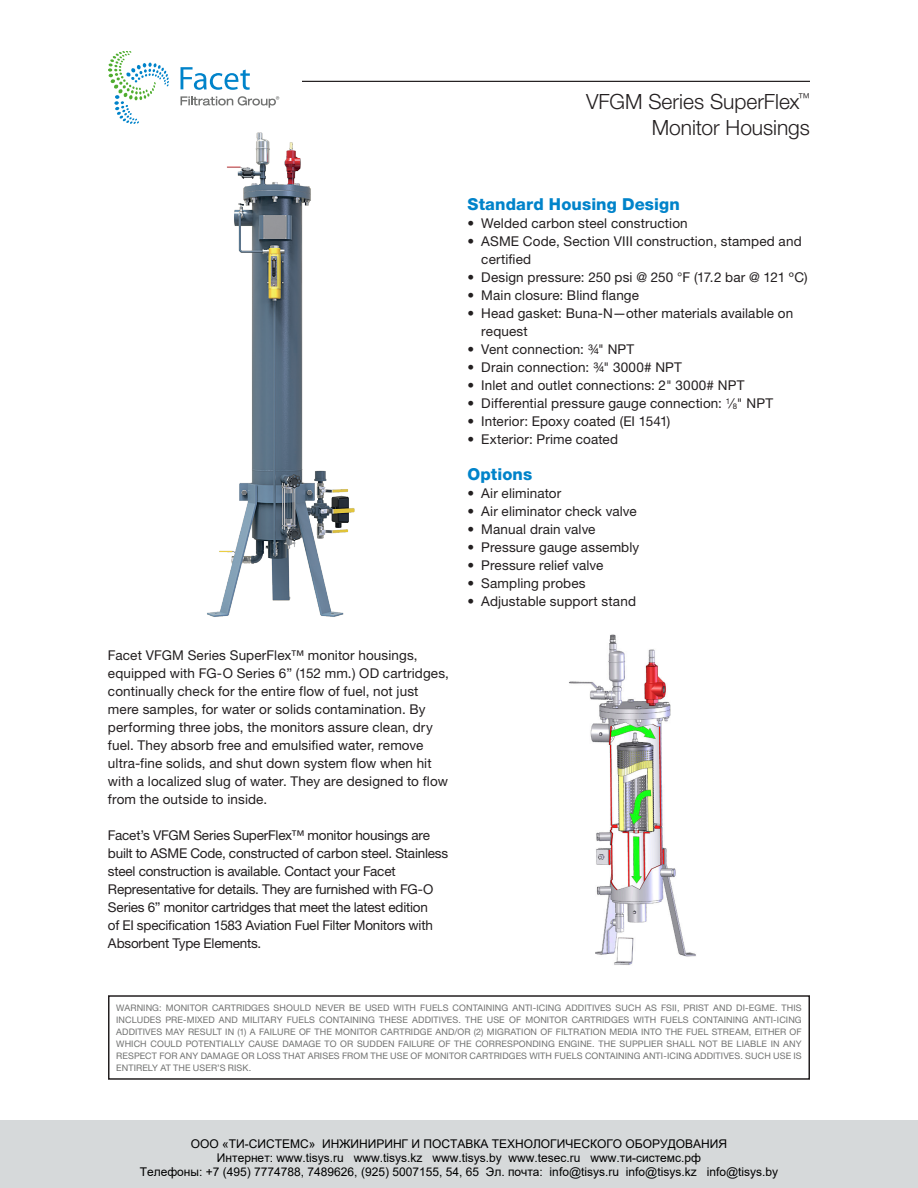
<style>
.page{position:relative;width:918px;height:1188px;background:#fff}
.page>*{position:absolute;margin:0;border:0;box-sizing:border-box;transform-origin:0 0}
.t1{font:300 21px/25.5px "Helvetica Neue LT Std";color:#231f20;text-align:right}
.t2{font:800 16.5px "Helvetica Neue";letter-spacing:.01em;color:#0083ca}
.t3{font:13.5px/18px "Helvetica Neue";letter-spacing:-.005em;color:#231f20}
.t4{font:13.5px/18px "Helvetica Neue LT Std";letter-spacing:.01em;color:#231f20}
.t5{font:12px/14.4px "Arial";color:#000;text-align:center}
.t6{font:9px/12px "Helvetica Neue LT Std";letter-spacing:.01em;color:#717271;text-align:justify}
.s1{font-family:"Helvetica Neue"}
</style>
<div class="page">
<div style="left:0;top:1120px;width:918px;height:68px;background:#d6d9da"></div>
<hr style="left:108px;top:81px;width:702px;height:1px;background:#231f20">
<div style="left:108px;top:51px;width:193px;height:95px;background:#fff"></div>
<svg style="left:108px;top:51px;width:61px;height:73px"></svg>
<svg style="left:181px;top:96px;width:98px;height:12px"></svg>
<svg style="left:181px;top:67px;width:69px;height:23px"></svg>
<div style="left:108px;top:995px;width:702px;height:85px;border:2px solid #231f20"></div>
<img style="left:569px;top:634px;width:127px;height:331px">
<img style="left:207px;top:132px;width:148px;height:485px">
<h1 class="t1" style="left:586px;top:89px;width:225px">VFGM Series SuperFlex<sup>™<br></sup>Monitor Housings</h1>
<p class="t3" style="left:108px;top:646px;width:343px">Facet VFGM Series SuperFlex™ monitor housings, equipped with FG-O Series 6” (152 mm.) OD cartridges, continually check for the entire flow of fuel, not just mere samples, for water or solids contamination. By performing three jobs, the monitors assure clean, dry fuel. They absorb free and emulsified water, remove ultra-fine solids, and shut down system flow when hit with a localized slug of water. They are designed to flow from the outside to inside.</p>
<p class="t3" style="left:108px;top:826px;width:342px">Facet’s VFGM Series SuperFlex™ monitor housings are built to ASME Code, constructed of carbon steel. Stainless steel construction is available. Contact your Facet Representative for details. They are furnished with FG-O Series 6” monitor cartridges that meet the latest edition<br>of EI specification 1583 Aviation Fuel Filter Monitors with Absorbent Type Elements.</p>
<p class="t2" style="left:468px;top:194px;width:214px">Standard Housing Design</p>
<p class="t4" style="left:468px;top:214px;width:222px">• Welded carbon steel construction</p>
<p class="t4" style="left:481px;top:232px;width:322px;text-indent:-14px">• ASME Code, Section VIII construction, stamped and certified</p>
<p class="t4" style="left:468px;top:268px;width:342px">• Design pressure: 250 psi @ 250 °F (17.2 bar @ 121 ºC)</p>
<p class="t4" style="left:468px;top:286px;width:173px">• Main closure: Blind flange</p>
<p class="t4" style="left:481px;top:304px;width:313px;text-indent:-14px">• Head gasket: Buna-N—other materials available on request</p>
<p class="t4" style="left:468px;top:340px;width:168px">• Vent connection: ¾" NPT</p>
<p class="t4" style="left:468px;top:358px;width:216px">• Drain connection: ¾" 3000# NPT</p>
<p class="t4" style="left:468px;top:376px;width:278px">• Inlet and outlet connections: 2" 3000# NPT</p>
<p class="t4" style="left:468px;top:394px;width:307px">• Differential pressure gauge connection: <sup>1</sup><span class="s1">∕</span><sub>8</sub>" NPT</p>
<p class="t4" style="left:468px;top:412px;width:204px">• Interior: Epoxy coated (EI 1541)</p>
<p class="t4" style="left:468px;top:430px;width:152px">• Exterior: Prime coated</p>
<p class="t2" style="left:468px;top:464px;width:66px">Options</p>
<p class="t4" style="left:468px;top:484px;width:95px">• Air eliminator</p>
<p class="t4" style="left:468px;top:502px;width:171px">• Air eliminator check valve</p>
<p class="t4" style="left:468px;top:520px;width:130px">• Manual drain valve</p>
<p class="t4" style="left:468px;top:538px;width:173px">• Pressure gauge assembly</p>
<p class="t4" style="left:468px;top:556px;width:137px">• Pressure relief valve</p>
<p class="t4" style="left:468px;top:574px;width:120px">• Sampling probes</p>
<p class="t4" style="left:468px;top:592px;width:170px">• Adjustable support stand</p>
<p class="t6" style="left:116px;top:1002px;width:687px">WARNING: MONITOR CARTRIDGES SHOULD NEVER BE USED WITH FUELS CONTAINING ANTI-ICING ADDITIVES SUCH AS FSII, PRIST AND DI-EGME. THIS INCLUDES PRE-MIXED AND MILITARY FUELS CONTAINING THESE ADDITIVES. THE USE OF MONITOR CARTRIDGES WITH FUELS CONTAINING ANTI-ICING ADDITIVES MAY RESULT IN (1) A FAILURE OF THE MONITOR CARTRIDGE AND/OR (2) MIGRATION OF FILTRATION MEDIA INTO THE FUEL STREAM, EITHER OF WHICH COULD POTENTIALLY CAUSE DAMAGE TO OR SUDDEN FAILURE OF THE CORRESPONDING ENGINE. THE SUPPLIER SHALL NOT BE LIABLE IN ANY RESPECT FOR ANY DAMAGE OR LOSS THAT ARISES FROM THE USE OF MONITOR CARTRIDGES WITH FUELS CONTAINING ANTI-ICING ADDITIVES. SUCH USE IS ENTIRELY AT THE USER’S RISK.</p>
<p class="t5" style="left:140px;top:1136px;width:640px">ООО «ТИ-СИСТЕМС» ИНЖИНИРИНГ И ПОСТАВКА ТЕХНОЛОГИЧЕСКОГО ОБОРУДОВАНИЯ<br>Интернет: www.tisys.ru www.tisys.kz www.tisys.by www.tesec.ru www.ти-системс.рф<br>Телефоны: +7 (495) 7774788, 7489626, (925) 5007155, 54, 65 Эл. почта: info@tisys.ru info@tisys.kz info@tisys.by</p>
</div>
